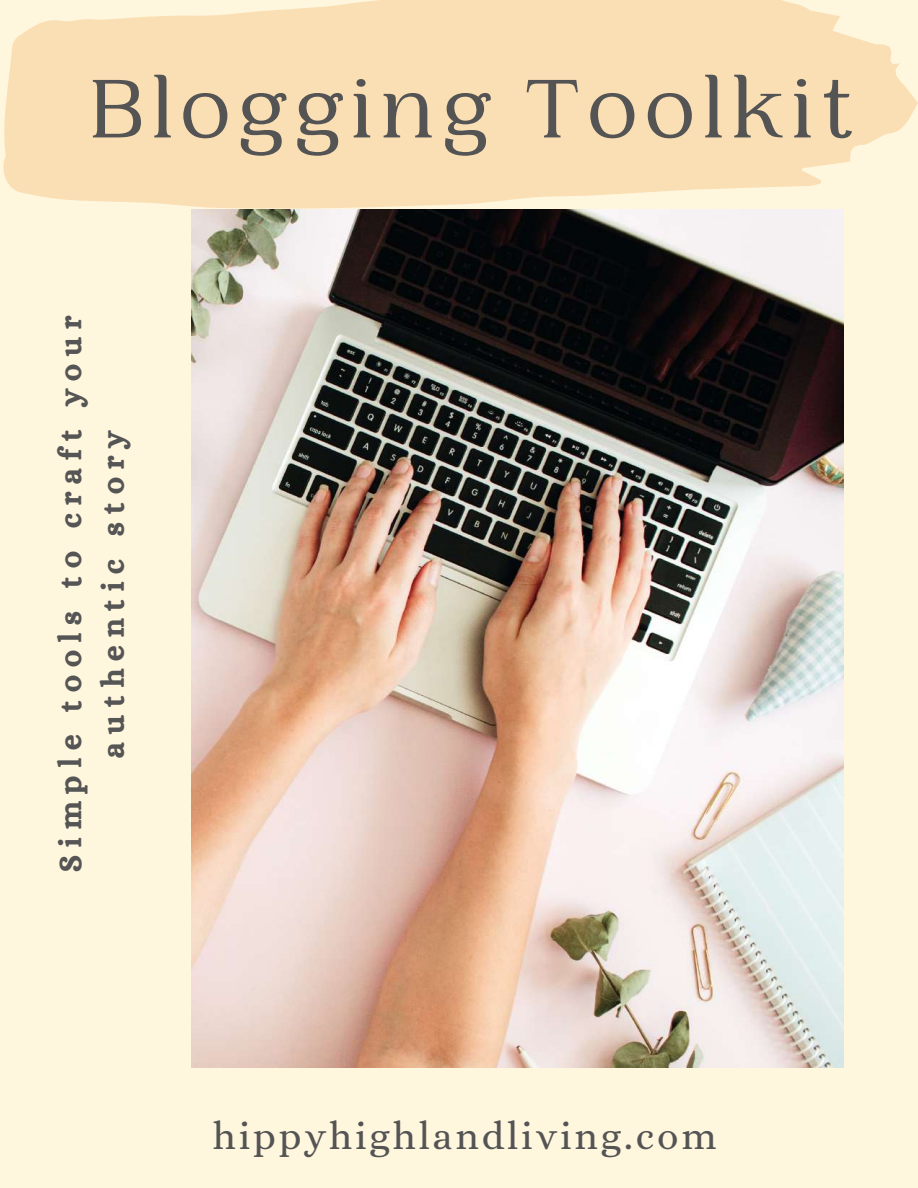
<style>
.page{position:relative;width:918px;height:1188px;background:#fff6de}
.page>*{position:absolute;margin:0;border:0;box-sizing:border-box;transform-origin:0 0}
.t1{font:500 87.15px "PP Woodland";letter-spacing:.075em;color:#545454}
.t2{font:39.15px "Alice";letter-spacing:.075em;color:#545454}
.t3{font:30.9px/42.8px "CA Generated";letter-spacing:.265em;color:#555;text-align:center}
</style>
<div class="page">
<img style="left:192px;top:210px;width:651px;height:857px">
<svg style="left:3px;top:0;width:915px;height:209px;background:#fae2ba"></svg>
<h1 class="t1" style="left:89px;top:59px;width:767px">Blogging Toolkit</h1>
<p class="t3" style="left:49px;top:872px;width:557px;rotate:-90deg">Simple tools to craft your authentic story</p>
<p class="t2" style="left:213px;top:1113px;width:505px">hippyhighlandliving.com</p>
</div>
